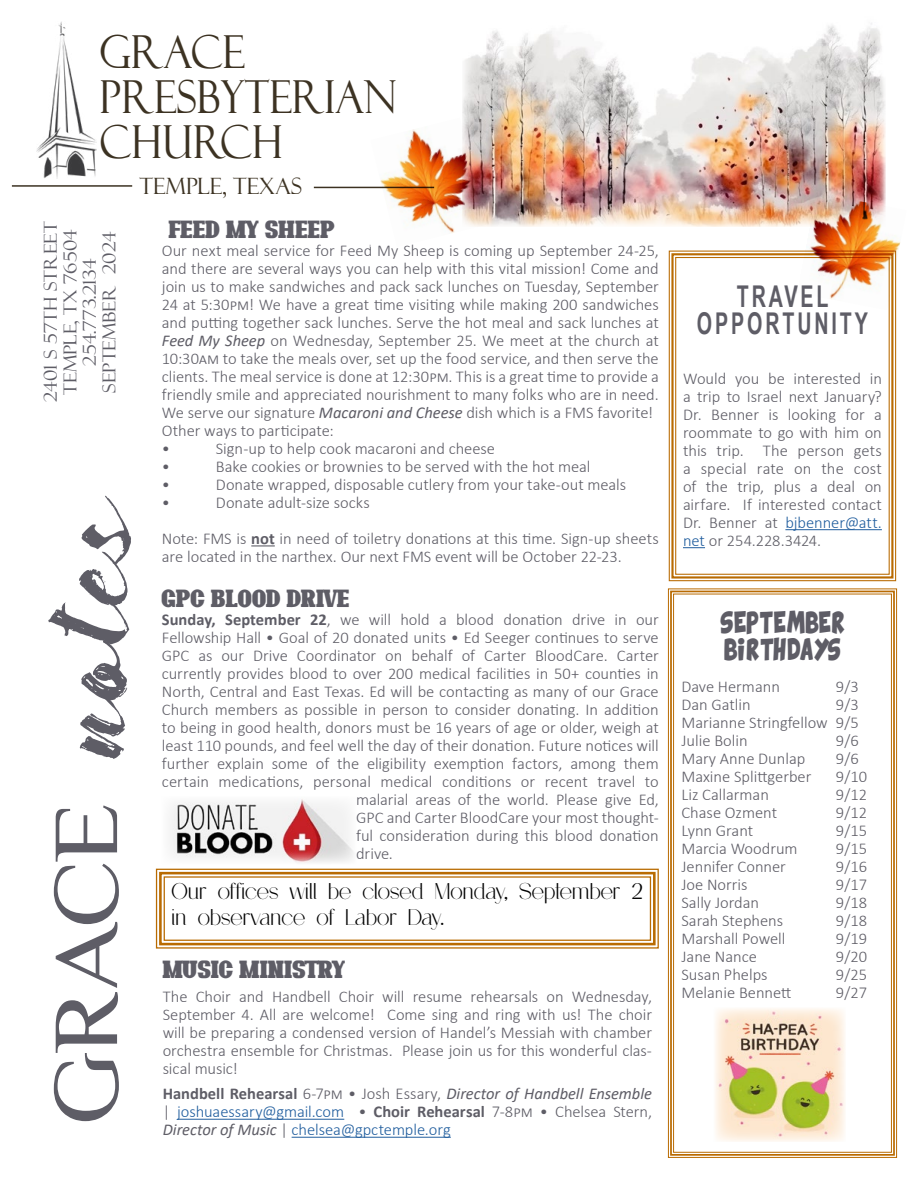
<style>
.page{position:relative;width:918px;height:1188px;background:#fff}
.page>*{position:absolute;margin:0;border:0;box-sizing:border-box;transform-origin:0 0}
.t1{font:93px "Philosopher";color:#5e5d66;scale:1.11 1}
.t2{font:45.6px/45px "Felix Titling";color:#3c3222;scale:.91 1}
.t3{font:700 30px/27px "Arial Narrow";letter-spacing:.12em;color:#5e5d66;text-align:center;scale:.8 1}
.t4{font:24px/25.5px "Bonnevarc";color:#000}
.t5{font:22.5px "Felix Titling";letter-spacing:.01em;color:#3c3222}
.t6{font:17.85px/19.5px "Felix Titling";color:#5e5d66;text-align:center;scale:1.09 1}
.t7{font:300 16.5px/18px "Calibri";letter-spacing:-.005em;color:#5e5d66;text-align:justify}
.t8{font:300 16.5px/18px "Calibri";letter-spacing:-.005em;color:#215e9e;text-align:justify}
.t9{font:15px/27px "Comix Loud";letter-spacing:.07em;color:#5e5d66;scale:.8 1}
.t10{font:13.5px "Bonaro Clean Demo Clean";letter-spacing:-.005em;color:#5e5d66}
.s1{font-weight:400;font-style:italic}
.s2{font-family:"Crasher Script";font-size:78px}
.s3{font-weight:700}
.s4{font-weight:700;color:#5e5d66}
.s5{color:#5e5d66}
.s6{font-weight:400;font-style:italic;color:#5e5d66}
.s7{color:#215e9e}
</style>
<div class="page">
<img style="left:37px;top:22px;width:60px;height:156px">
<svg style="left:251px;top:545px;width:24px;height:1px"></svg>
<hr style="left:12px;top:185px;width:120px;height:2px;background:#3c3222">
<hr style="left:314px;top:187px;width:120px;height:1px;background:#3c3222">
<svg style="left:668px;top:588px;width:229px;height:570px"></svg>
<div style="left:670px;top:591px;width:225px;height:565px;border:2px solid #b96b02"></div>
<div style="left:673px;top:594px;width:219px;height:559px;border:1px solid #b96b02"></div>
<hr style="left:177px;top:1119px;width:167px;height:1px;background:#215e9e">
<hr style="left:292px;top:1137px;width:159px;height:1px;background:#215e9e">
<svg style="left:668px;top:250px;width:229px;height:332px"></svg>
<div style="left:671px;top:253px;width:222px;height:326px;border:2px solid #b96b02"></div>
<div style="left:675px;top:257px;width:215px;height:318px;border:1px solid #b96b02"></div>
<img style="left:714px;top:1007px;width:131px;height:135px">
<svg style="left:155px;top:868px;width:504px;height:81px"></svg>
<div style="left:159px;top:872px;width:497px;height:73px;border:3px solid #b96b02"></div>
<div style="left:164px;top:876px;width:487px;height:65px;border:1px solid #b96b02"></div>
<img style="left:170px;top:799px;width:184px;height:64px">
<img style="left:462px;top:23px;width:424px;height:204px">
<img style="left:370px;top:118px;width:116px;height:115px">
<img style="left:797px;top:193px;width:104px;height:117px">
<h2 class="t2" style="left:100px;top:30px;width:329px">GRACE<br>PRESBYTERIAN<br>CHURCH</h2>
<h3 class="t5" style="left:139px;top:173px;width:164px">TEMPLE, TEXAS</h3>
<p class="t6" style="left:41px;top:402px;width:167px;rotate:-90deg">2401 S 57th Street temple, tx 76504<br>254.773.2134<br>SEPTEMBER 2024</p>
<p class="t10" style="left:169px;top:226px;width:168px">FEED MY SHEEP</p>
<p class="t7" style="left:162px;top:241px;width:498px;text-align:left">Our next meal service for Feed My Sheep is coming up September 24-25, and there are several ways you can help with this vital mission! Come and join us to make sandwiches and pack sack lunches on Tuesday, September 24 at 5:30pm! We have a great time visiting while making 200 sandwiches and putting together sack lunches. Serve the hot meal and sack lunches at <span class="s1">Feed My Sheep</span> on Wednesday, September 25. We meet at the church at 10:30am to take the meals over, set up the food service, and then serve the clients. The meal service is done at 12:30pm. This is a great time to provide a friendly smile and appreciated nourishment to many folks who are in need.<br>We serve our signature <span class="s1">Macaroni and Cheese</span> dish which is a FMS favorite!<br>Other ways to participate:<br>•</p>
<p class="t7" style="left:216px;top:439px;width:281px">Sign-up to help cook macaroni and cheese</p>
<h1 class="t1" style="left:38px;top:1126px;width:573px;rotate:-90deg">GRACE <span class="s2">notes</span></h1>
<p class="t7" style="left:162px;top:457px;width:10px">•</p>
<p class="t7" style="left:216px;top:457px;width:376px">Bake cookies or brownies to be served with the hot meal</p>
<p class="t7" style="left:162px;top:475px;width:10px">•</p>
<p class="t7" style="left:216px;top:475px;width:412px">Donate wrapped, disposable cutlery from your take-out meals</p>
<p class="t7" style="left:162px;top:493px;width:10px">•</p>
<p class="t7" style="left:162px;top:484px;width:498px;line-height:36px;text-indent:54px">Donate adult-size socks<br>Note: FMS is <span class="s3">not</span> in need of toiletry donations at this time. Sign-up sheets</p>
<p class="t7" style="left:162px;top:547px;width:461px">are located in the narthex. Our next FMS event will be October 22-23.</p>
<p class="t10" style="left:162px;top:595px;width:189px">GPC BLOOD DRIVE</p>
<p class="t7" style="left:162px;top:610px;width:498px"><span class="s3">Sunday, September 22</span>, we will hold a blood donation drive in our</p>
<p class="t7" style="left:162px;top:628px;width:498px">Fellowship Hall • Goal of 20 donated units • Ed Seeger continues to serve</p>
<p class="t7" style="left:162px;top:646px;width:498px">GPC as our Drive Coordinator on behalf of Carter BloodCare. Carter</p>
<p class="t7" style="left:162px;top:664px;width:498px">currently provides blood to over 200 medical facilities in 50+ counties in</p>
<p class="t7" style="left:162px;top:682px;width:498px">North, Central and East Texas. Ed will be contacting as many of our Grace</p>
<p class="t7" style="left:162px;top:700px;width:498px">Church members as possible in person to consider donating. In addition</p>
<p class="t7" style="left:162px;top:718px;width:498px">to being in good health, donors must be 16 years of age or older, weigh at</p>
<p class="t7" style="left:162px;top:736px;width:498px">least 110 pounds, and feel well the day of their donation. Future notices will</p>
<p class="t7" style="left:162px;top:754px;width:498px">further explain some of the eligibility exemption factors, among them</p>
<p class="t7" style="left:162px;top:772px;width:498px">certain medications, personal medical conditions or recent travel to</p>
<p class="t7" style="left:356px;top:790px;width:304px">malarial areas of the world. Please give Ed,</p>
<p class="t7" style="left:356px;top:808px;width:304px">GPC and Carter BloodCare your most thought-</p>
<p class="t7" style="left:356px;top:826px;width:304px">ful consideration during this blood donation</p>
<p class="t7" style="left:356px;top:844px;width:38px">drive.</p>
<h3 class="t4" style="left:172px;top:879px;width:473px">Our offices will be closed Monday, September 2 in observance of Labor Day.</h3>
<p class="t10" style="left:163px;top:965px;width:185px">MUSIC MINISTRY</p>
<p class="t7" style="left:163px;top:988px;width:491px">The Choir and Handbell Choir will resume rehearsals on Wednesday, September 4. All are welcome! Come sing and ring with us! The choir will be preparing a condensed version of Handel’s Messiah with chamber orchestra ensemble for Christmas. Please join us for this wonderful clas&shy;sical music!</p>
<p class="t8" style="left:163px;top:1084px;width:491px"><span class="s4">Handbell Rehearsal</span> <span class="s5">6-7pm • Josh Essary,</span> <span class="s6">Director of Handbell Ensemble </span><span class="s5">|</span> joshuaessary@gmail.com <span class="s5">•</span> <span class="s4">Choir Rehearsal</span> <span class="s5">7-8pm • Chelsea Stern, </span><span class="s6">Director of Music</span> <span class="s5">|</span> chelsea@gpctemple.org</p>
<h3 class="t3" style="left:697px;top:282px;width:215px">TRAVEL<br>OPPORTUNITY</h3>
<p class="t7" style="left:683px;top:369px;width:200px">Would you be interested in a trip to Israel next January?<br>Dr. Benner is looking for a roommate to go with him on this trip. The person gets a special rate on the cost of the trip, plus a deal on airfare. If interested contact Dr. Benner at <span class="s7">bjbenner@att. net</span> or 254.228.3424.</p>
<p class="t9" style="left:720px;top:611px;width:158px">SEPTEMBER<br>BIRTHDAYS</p>
<p class="t7" style="left:681px;top:678px;width:100px">Dave Hermann</p>
<p class="t7" style="left:836px;top:678px;width:24px">9/3</p>
<p class="t7" style="left:681px;top:696px;width:71px">Dan Gatlin</p>
<p class="t7" style="left:681px;top:696px;width:179px;text-indent:155px">9/3<br>Marianne Stringfellow 9/5<br>Julie Bolin</p>
<p class="t7" style="left:836px;top:732px;width:24px">9/6</p>
<p class="t7" style="left:681px;top:750px;width:125px">Mary Anne Dunlap</p>
<p class="t7" style="left:836px;top:750px;width:24px">9/6</p>
<p class="t7" style="left:681px;top:768px;width:132px">Maxine Splittgerber</p>
<p class="t7" style="left:836px;top:768px;width:33px">9/10</p>
<p class="t7" style="left:681px;top:786px;width:89px">Liz Callarman</p>
<p class="t7" style="left:836px;top:786px;width:33px">9/12</p>
<p class="t7" style="left:681px;top:804px;width:97px">Chase Ozment</p>
<p class="t7" style="left:836px;top:804px;width:33px">9/12</p>
<p class="t7" style="left:681px;top:822px;width:73px">Lynn Grant</p>
<p class="t7" style="left:836px;top:822px;width:33px">9/15</p>
<p class="t7" style="left:681px;top:840px;width:118px">Marcia Woodrum</p>
<p class="t7" style="left:836px;top:840px;width:33px">9/15</p>
<p class="t7" style="left:681px;top:858px;width:106px">Jennifer Conner</p>
<p class="t7" style="left:836px;top:858px;width:33px">9/16</p>
<p class="t7" style="left:681px;top:876px;width:68px">Joe Norris</p>
<p class="t7" style="left:836px;top:876px;width:33px">9/17</p>
<p class="t7" style="left:681px;top:894px;width:79px">Sally Jordan</p>
<p class="t7" style="left:836px;top:894px;width:33px">9/18</p>
<p class="t7" style="left:681px;top:912px;width:103px">Sarah Stephens</p>
<p class="t7" style="left:836px;top:912px;width:33px">9/18</p>
<p class="t7" style="left:681px;top:930px;width:106px">Marshall Powell</p>
<p class="t7" style="left:836px;top:930px;width:33px">9/19</p>
<p class="t7" style="left:681px;top:948px;width:77px">Jane Nance</p>
<p class="t7" style="left:836px;top:948px;width:33px">9/20</p>
<p class="t7" style="left:681px;top:966px;width:88px">Susan Phelps</p>
<p class="t7" style="left:836px;top:966px;width:33px">9/25</p>
<p class="t7" style="left:681px;top:984px;width:112px">Melanie Bennett</p>
<p class="t7" style="left:836px;top:984px;width:33px">9/27</p>
</div>
